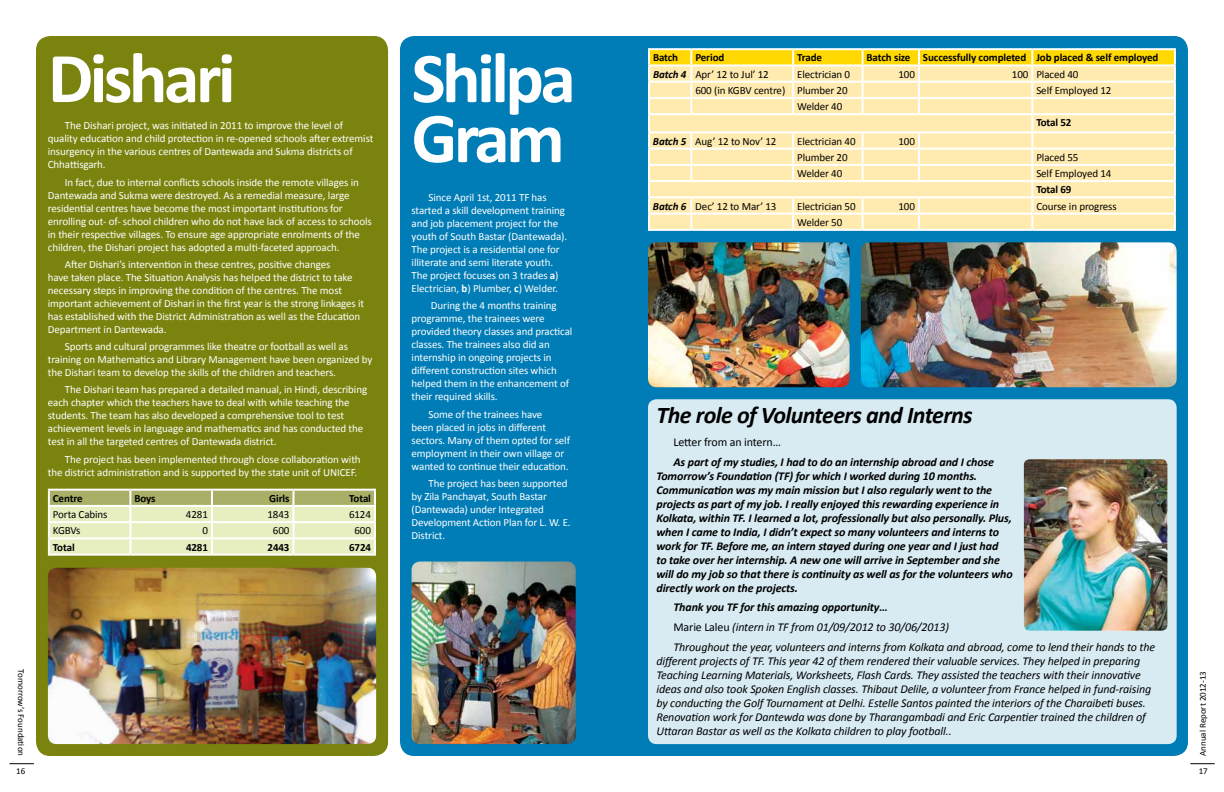
<style>
.page{position:relative;width:1224px;height:792px;background:#fff}
.page>*{position:absolute;margin:0;border:0;box-sizing:border-box;transform-origin:0 0}
.t1{font:700 72px/60px "Calibri";letter-spacing:-.05em;color:#fff}
.t2{font:italic 700 24px "Calibri";letter-spacing:-.025em;color:#000}
.t3{font:italic 12px/14px "Calibri";letter-spacing:-.01em;color:#000}
.t4{font:italic 700 12px/14px "Calibri";letter-spacing:-.01em;color:#000}
.t5{font:12px "Calibri";letter-spacing:-.01em;color:#000}
.t6{font:11px/13px "Calibri";letter-spacing:-.01em;color:#fff}
.t7{font:11px "Calibri";letter-spacing:-.01em;color:#000}
.t8{font:700 11px "Calibri";letter-spacing:-.01em;color:#000}
.t9{font:9px "Calibri";color:#000}
.s1{font-weight:700;font-style:italic}
.s2{font-weight:700}
.s3{font-style:normal}
</style>
<div class="page">
<div style="left:400px;top:36px;width:788px;height:720px;background:#007db6;border-radius:14px"></div>
<div style="left:648px;top:399px;width:529px;height:345px;background:#d8ebf3;border-radius:9px"></div>
<div style="left:36px;top:36px;width:352px;height:720px;background:#79830e;border-radius:14px"></div>
<hr style="left:48px;top:489px;width:82px;height:2px;background:#fff">
<hr style="left:130px;top:489px;width:82px;height:2px;background:#fff">
<hr style="left:212px;top:489px;width:81px;height:2px;background:#fff">
<hr style="left:293px;top:489px;width:83px;height:2px;background:#fff">
<svg style="left:48px;top:490px;width:328px;height:64px;background:#dce3b5"></svg>
<hr style="left:48px;top:554px;width:82px;height:2px;background:#fff">
<hr style="left:130px;top:554px;width:82px;height:2px;background:#fff">
<hr style="left:212px;top:554px;width:81px;height:2px;background:#fff">
<hr style="left:293px;top:554px;width:83px;height:2px;background:#fff">
<hr style="left:648px;top:48px;width:43px;height:2px;background:#fff">
<hr style="left:691px;top:48px;width:102px;height:2px;background:#fff">
<hr style="left:793px;top:48px;width:70px;height:2px;background:#fff">
<hr style="left:863px;top:48px;width:56px;height:2px;background:#fff">
<hr style="left:919px;top:48px;width:113px;height:2px;background:#fff">
<hr style="left:1032px;top:48px;width:144px;height:2px;background:#fff">
<svg style="left:648px;top:49px;width:528px;height:180px;background:#feecad"></svg>
<hr style="left:648px;top:229px;width:43px;height:2px;background:#fff">
<hr style="left:691px;top:229px;width:102px;height:2px;background:#fff">
<hr style="left:793px;top:229px;width:70px;height:2px;background:#fff">
<hr style="left:863px;top:229px;width:56px;height:2px;background:#fff">
<hr style="left:919px;top:229px;width:113px;height:2px;background:#fff">
<hr style="left:1032px;top:229px;width:144px;height:2px;background:#fff">
<img style="left:48px;top:568px;width:328px;height:176px">
<img style="left:648px;top:242px;width:202px;height:145px">
<img style="left:861px;top:242px;width:316px;height:145px">
<img style="left:412px;top:562px;width:164px;height:182px">
<img style="left:1024px;top:459px;width:143px;height:172px">
<svg style="left:1190px;top:763px;width:25px;height:1px"></svg>
<svg style="left:9px;top:763px;width:25px;height:1px"></svg>
<h1 class="t1" style="left:48px;top:48px;width:189px">Dishari</h1>
<h1 class="t1" style="left:412px;top:48px;width:166px">Shilpa<br>Gram</h1>
<p class="t8" style="left:653px;top:51px;width:27px">Batch</p>
<p class="t8" style="left:695px;top:51px;width:31px">Period</p>
<p class="t8" style="left:797px;top:51px;width:26px">Trade</p>
<p class="t8" style="left:867px;top:51px;width:293px">Batch size Successfully completed Job placed &amp; self employed</p>
<p class="t7" style="left:653px;top:67px;width:117px"><span class="s1">Batch 4</span> Apr’ 12 to Jul’ 12</p>
<p class="t7" style="left:797px;top:67px;width:55px">Electrician 0</p>
<p class="t7" style="left:898px;top:67px;width:18px">100</p>
<p class="t7" style="left:1012px;top:67px;width:68px">100 Placed 40</p>
<p class="t7" style="left:695px;top:83px;width:154px">600 (in KGBV centre) Plumber 20</p>
<p class="t7" style="left:1036px;top:83px;width:77px">Self Employed 12</p>
<p class="t7" style="left:797px;top:100px;width:47px">Welder 40</p>
<p class="t8" style="left:1036px;top:116px;width:37px">Total 52</p>
<p class="t7" style="left:653px;top:134px;width:125px"><span class="s1">Batch 5</span> Aug’ 12 to Nov’ 12</p>
<p class="t7" style="left:797px;top:134px;width:60px">Electrician 40</p>
<p class="t7" style="left:898px;top:134px;width:18px">100</p>
<p class="t7" style="left:797px;top:150px;width:52px">Plumber 20</p>
<p class="t7" style="left:1036px;top:150px;width:44px">Placed 55</p>
<p class="t7" style="left:797px;top:167px;width:47px">Welder 40</p>
<p class="t7" style="left:1036px;top:167px;width:77px">Self Employed 14</p>
<p class="t8" style="left:1036px;top:183px;width:37px">Total 69</p>
<p class="t7" style="left:653px;top:199px;width:125px"><span class="s1">Batch 6</span> Dec’ 12 to Mar’ 13</p>
<p class="t7" style="left:797px;top:199px;width:60px">Electrician 50</p>
<p class="t7" style="left:898px;top:199px;width:18px">100</p>
<p class="t7" style="left:1036px;top:199px;width:82px">Course in progress</p>
<p class="t7" style="left:797px;top:215px;width:47px">Welder 50</p>
<p class="t6" style="left:48px;top:119px;width:327px;text-indent:17px">The Dishari project, was initiated in 2011 to improve the level of quality education and child protection in re-opened schools after extremist insurgency in the various centres of Dantewada and Sukma districts of Chhattisgarh.</p>
<p class="t6" style="left:48px;top:175px;width:326px;text-indent:17px">In fact, due to internal conflicts schools inside the remote villages in Dantewada and Sukma were destroyed. As a remedial measure, large residential centres have become the most important institutions for enrolling out- of- school children who do not have lack of access to schools in their respective villages. To ensure age appropriate enrolments of the children, the Dishari project has adopted a multi-faceted approach.</p>
<p class="t6" style="left:48px;top:257px;width:318px;text-indent:17px">After Dishari’s intervention in these centres, positive changes<br>have taken place. The Situation Analysis has helped the district to take necessary steps in improving the condition of the centres. The most important achievement of Dishari in the first year is the strong linkages it has established with the District Administration as well as the Education Department in Dantewada.</p>
<p class="t6" style="left:48px;top:339px;width:326px;text-indent:17px">Sports and cultural programmes like theatre or football as well as training on Mathematics and Library Management have been organized by the Dishari team to develop the skills of the children and teachers.</p>
<p class="t6" style="left:48px;top:383px;width:321px;text-indent:17px">The Dishari team has prepared a detailed manual, in Hindi, describing each chapter which the teachers have to deal with while teaching the students. The team has also developed a comprehensive tool to test achievement levels in language and mathematics and has conducted the test in all the targeted centres of Dantewada district.</p>
<p class="t6" style="left:48px;top:452px;width:314px;text-indent:17px">The project has been implemented through close collaboration with the district administration and is supported by the state unit of UNICEF.</p>
<p class="t6" style="left:412px;top:190px;width:157px;text-indent:17px">Since April 1st, 2011 TF has started a skill development training and job placement project for the youth of South Bastar (Dantewada).<br>The project is a residential one for illiterate and semi literate youth.<br>The project focuses on 3 trades <span class="s2">a</span>)<br>Electrician, <span class="s2">b</span>) Plumber, <span class="s2">c</span>) Welder.</p>
<p class="t6" style="left:412px;top:299px;width:162px;text-indent:19px">During the 4 months training programme, the trainees were provided theory classes and practical classes. The trainees also did an internship in ongoing projects in different construction sites which helped them in the enhancement of their required skills.</p>
<p class="t6" style="left:412px;top:407px;width:160px;text-indent:17px">Some of the trainees have<br>been placed in jobs in different sectors. Many of them opted for self employment in their own village or wanted to continue their education.</p>
<p class="t6" style="left:412px;top:476px;width:161px;text-indent:17px">The project has been supported by Zila Panchayat, South Bastar (Dantewada) under Integrated<br>Development Action Plan for L. W. E.<br>District.</p>
<h2 class="t2" style="left:657px;top:401px;width:318px">The role of Volunteers and Interns</h2>
<p class="t5" style="left:674px;top:434px;width:109px">Letter from an intern…</p>
<p class="t4" style="left:657px;top:454px;width:358px;text-indent:17px">As part of my studies, I had to do an internship abroad and I chose Tomorrow’s Foundation (TF) for which I worked during 10 months.<br>Communication was my main mission but I also regularly went to the projects as part of my job. I really enjoyed this rewarding experience in Kolkata, within TF. I learned a lot, professionally but also personally. Plus, when I came to India, I didn’t expect so many volunteers and interns to work for TF. Before me, an intern stayed during one year and I just had<br>to take over her internship. A new one will arrive in September and she will do my job so that there is continuity as well as for the volunteers who directly work on the projects.</p>
<p class="t3" style="left:674px;top:597px;width:483px;line-height:19.7px"><span class="s2">Thank you TF for this amazing opportunity…<br></span><span class="s3">Marie Laleu</span> (intern in TF from 01/09/2012 to 30/06/2013)<br>Throughout the year, volunteers and interns from Kolkata and abroad, come to lend their hands to the</p>
<p class="t3" style="left:657px;top:653px;width:496px">different projects of TF. This year 42 of them rendered their valuable services. They helped in preparing Teaching Learning Materials, Worksheets, Flash Cards. They assisted the teachers with their innovative ideas and also took Spoken English classes. Thibaut Delile, a volunteer from France helped in fund-raising by conducting the Golf Tournament at Delhi. Estelle Santos painted the interiors of the Charaibeti buses.<br>Renovation work for Dantewda was done by Tharangambadi and Eric Carpentier trained the children of Uttaran Bastar as well as the Kolkata children to play football..</p>
<p class="t8" style="left:53px;top:491px;width:31px">Centre</p>
<p class="t8" style="left:134px;top:491px;width:23px">Boys</p>
<p class="t8" style="left:269px;top:491px;width:22px">Girls</p>
<p class="t8" style="left:349px;top:491px;width:23px">Total</p>
<p class="t7" style="left:53px;top:508px;width:56px">Porta Cabins</p>
<p class="t7" style="left:186px;top:508px;width:23px">4281</p>
<p class="t7" style="left:268px;top:508px;width:23px">1843</p>
<p class="t7" style="left:349px;top:508px;width:23px">6124</p>
<p class="t7" style="left:53px;top:524px;width:29px">KGBVs</p>
<p class="t7" style="left:202px;top:524px;width:7px">0</p>
<p class="t7" style="left:273px;top:524px;width:18px">600</p>
<p class="t7" style="left:355px;top:524px;width:18px">600</p>
<p class="t8" style="left:53px;top:540px;width:23px">Total</p>
<p class="t8" style="left:186px;top:540px;width:23px">4281</p>
<p class="t8" style="left:268px;top:540px;width:23px">2443</p>
<p class="t8" style="left:349px;top:540px;width:23px">6724</p>
<p class="t9" style="left:27px;top:669px;width:88px;rotate:90deg">Tomorrow’s Foundation</p>
<p class="t9" style="left:16px;top:765px;width:11px">16</p>
<p class="t9" style="left:1199px;top:765px;width:11px">17</p>
<p class="t9" style="left:1197px;top:756px;width:86px;rotate:-90deg">Annual Report 2012-13</p>
</div>
